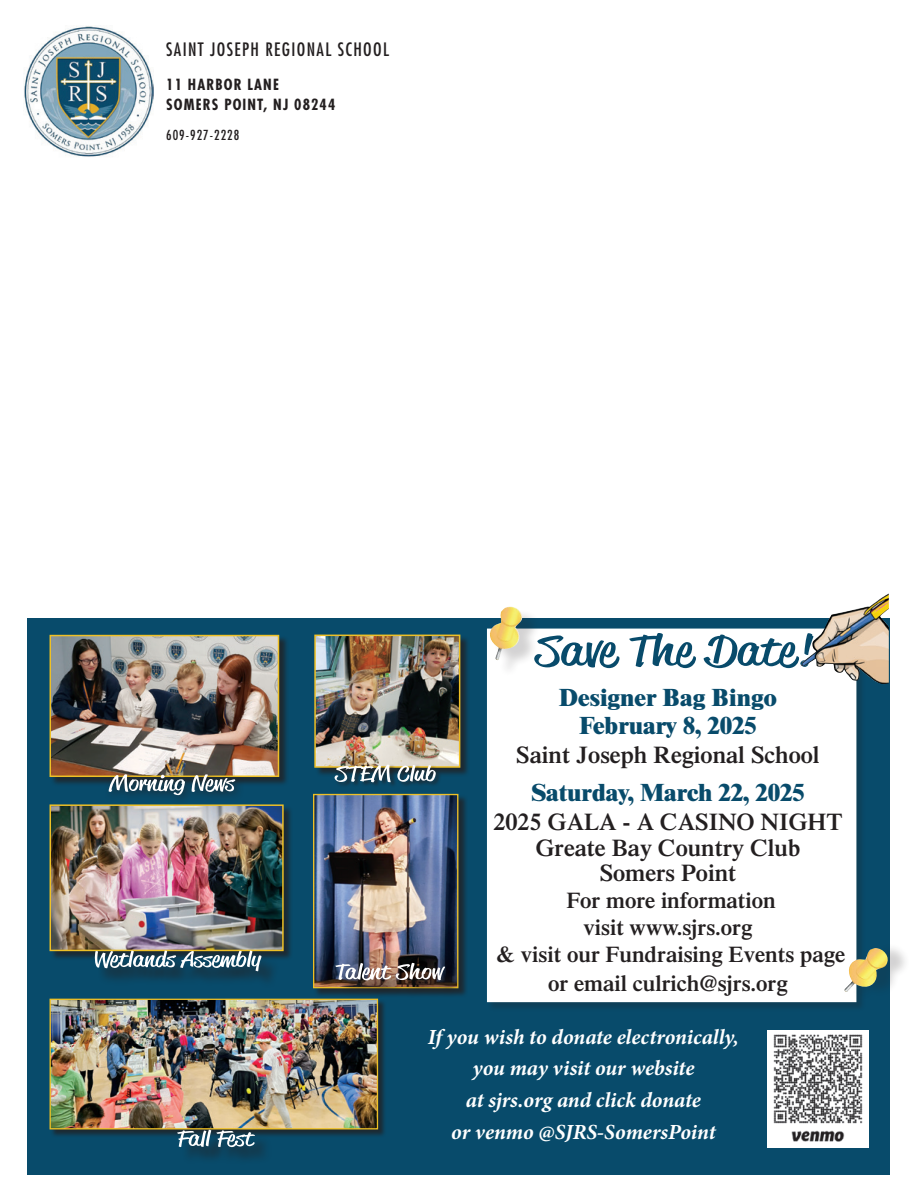
<style>
.page{position:relative;width:918px;height:1188px;background:#fff}
.page>*{position:absolute;margin:0;border:0;box-sizing:border-box;transform-origin:0 0}
.t1{font:42px "Reklame Script";letter-spacing:-.005em;color:#084b6b;scale:1.51 1}
.t2{font:600 24px/25.8px "Times LT Std";color:#231f20;text-align:center}
.t3{font:800 24px/28.8px "Times LT Std";color:#084b6b;text-align:center}
.t4{font:600 22.5px/27.6px "Times LT Std";color:#231f20;text-align:center}
.t5{font:italic 700 21.6px/31.5px "Minion Pro";letter-spacing:-.005em;color:#fff;text-align:center}
.t6{font:21px "Reklame Script";color:#fff;scale:1.5 1}
.t7{font:condensed 18px "Futura Std";letter-spacing:.075em;color:#231f20}
.t8{font:700 condensed 15px/19.8px "Futura Std";letter-spacing:.075em;color:#231f20}
.t9{font:condensed 13.5px "Futura Std";letter-spacing:.075em;color:#231f20}
</style>
<div class="page">
<div style="left:27px;top:619px;width:863px;height:556px;background:#084b6b"></div>
<img style="left:24px;top:26px;width:130px;height:131px">
<div style="left:487px;top:629px;width:379px;height:383px;background:#231f20;opacity:.25"></div>
<div style="left:487px;top:629px;width:369px;height:373px;background:#fff"></div>
<div style="left:852px;top:942px;width:58px;height:60px;background:#231f20;opacity:.2"></div>
<img style="left:844px;top:948px;width:45px;height:44px">
<div style="left:493px;top:609px;width:48px;height:68px;background:#231f20;opacity:.2"></div>
<img style="left:486px;top:607px;width:37px;height:53px">
<div style="left:50px;top:999px;width:336px;height:139px;background:#231f20;opacity:.75"></div>
<img style="left:52px;top:1001px;width:324px;height:126px">
<div style="left:50px;top:999px;width:328px;height:130px;border:1px solid #eec026"></div>
<div style="left:50px;top:635px;width:239px;height:151px;background:#231f20;opacity:.75"></div>
<img style="left:53px;top:638px;width:223px;height:136px">
<div style="left:50px;top:635px;width:229px;height:142px;border:2px solid #eec026"></div>
<div style="left:50px;top:805px;width:243px;height:156px;background:#231f20;opacity:.75"></div>
<img style="left:53px;top:807px;width:228px;height:141px">
<div style="left:50px;top:804px;width:234px;height:147px;border:2px solid #eec026"></div>
<div style="left:315px;top:635px;width:155px;height:143px;background:#231f20;opacity:.75"></div>
<img style="left:317px;top:638px;width:140px;height:127px">
<div style="left:314px;top:635px;width:146px;height:133px;border:2px solid #eec026"></div>
<div style="left:313px;top:794px;width:155px;height:204px;background:#231f20;opacity:.75"></div>
<img style="left:315px;top:796px;width:141px;height:190px">
<div style="left:313px;top:794px;width:145px;height:194px;border:1px solid #eec026"></div>
<div style="left:104px;top:770px;width:142px;height:36px;background:#231f20;opacity:.75"></div>
<div style="left:98px;top:953px;width:182px;height:36px;background:#231f20;opacity:.75"></div>
<div style="left:181px;top:1132px;width:92px;height:33px;background:#231f20;opacity:.75"></div>
<div style="left:339px;top:966px;width:125px;height:32px;background:#231f20;opacity:.75"></div>
<div style="left:335px;top:764px;width:107px;height:25px;background:#231f20;opacity:.75"></div>
<img style="left:800px;top:593px;width:89px;height:91px">
<img style="left:768px;top:1031px;width:101px;height:116px">
<p class="t7" style="left:166px;top:38px;width:224px">SAINT JOSEPH REGIONAL SCHOOL</p>
<p class="t8" style="left:166px;top:75px;width:171px">11 HARBOR LANE<br>SOMERS POINT, NJ 08244</p>
<p class="t9" style="left:166px;top:127px;width:75px">609-927-2228</p>
<p class="t6" style="left:109px;top:769px;width:85px">Morning News</p>
<p class="t6" style="left:93px;top:945px;width:113px">Wetlands Assembly</p>
<p class="t6" style="left:335px;top:759px;width:69px">STEM Club</p>
<p class="t6" style="left:335px;top:957px;width:73px">Talent Show</p>
<h1 class="t1" style="left:536px;top:622px;width:185px">Save The Date!</h1>
<p class="t3" style="left:559px;top:682px;width:219px">Designer Bag Bingo<br>February 8, 2025</p>
<p class="t2" style="left:516px;top:742px;width:305px">Saint Joseph Regional School</p>
<p class="t3" style="left:531px;top:778px;width:275px">Saturday, March 22, 2025</p>
<p class="t2" style="left:493px;top:808px;width:351px">2025 GALA - A CASINO NIGHT<br>Greate Bay Country Club<br>Somers Point</p>
<p class="t4" style="left:496px;top:887px;width:350px">For more information<br>visit www.sjrs.org<br>&amp; visit our Fundraising Events page or email culrich@sjrs.org</p>
<p class="t6" style="left:177px;top:1124px;width:52px">Fall Fest</p>
<p class="t5" style="left:428px;top:1021px;width:313px">If you wish to donate electronically, you may visit our website<br>at sjrs.org and click donate<br>or venmo @SJRS-SomersPoint</p>
</div>
